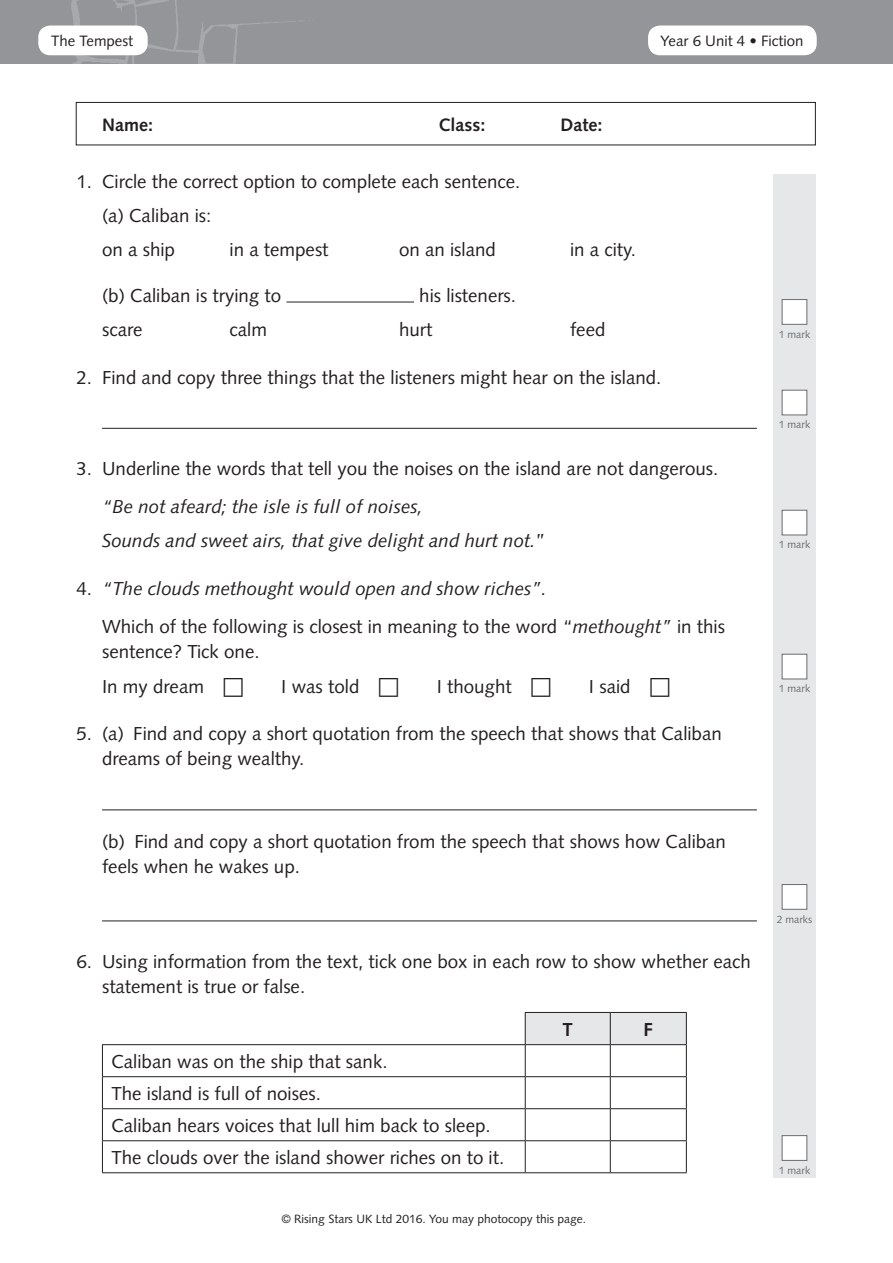
<style>
.page{position:relative;width:893px;height:1263px;background:#fff}
.page>*{position:absolute;margin:0;border:0;box-sizing:border-box;transform-origin:0 0}
.t1{font:18.75px/34px "Syntax";color:#231f20}
.t2{font:italic 18.75px/34px "Syntax";color:#231f20}
.t3{font:700 18.75px "Syntax";color:#231f20}
.t4{font:700 18px "Syntax";color:#231f20}
.t5{font:15px "Syntax";color:#231f20}
.t6{font:12px "Syntax";color:#231f20}
.t7{font:10.5px "Syntax";color:#6c6d70}
.s1{font-style:normal}
.s2{font-style:italic}
</style>
<div class="page">
<div style="left:0;top:0;width:893px;height:64px;background:#939598"></div>
<img style="left:38px;top:0;width:275px;height:64px">
<div style="left:773px;top:174px;width:43px;height:1004px;background:#e6e7e9"></div>
<div style="left:76px;top:102px;width:740px;height:43px;border:1px solid #231f20"></div>
<div style="left:782px;top:299px;width:25px;height:26px;background:#fff;border:1px solid #6c6d70"></div>
<div style="left:782px;top:390px;width:25px;height:25px;background:#fff;border:1px solid #6c6d70"></div>
<div style="left:782px;top:510px;width:25px;height:25px;background:#fff;border:1px solid #6c6d70"></div>
<div style="left:782px;top:654px;width:25px;height:25px;background:#fff;border:1px solid #6c6d70"></div>
<div style="left:782px;top:1135px;width:25px;height:26px;background:#fff;border:1px solid #6c6d70"></div>
<div style="left:782px;top:884px;width:25px;height:26px;background:#fff;border:1px solid #6c6d70"></div>
<div style="left:648px;top:26px;width:169px;height:29px;background:#fff;border-radius:12px"></div>
<div style="left:38px;top:26px;width:110px;height:29px;background:#fff;border-radius:12px"></div>
<hr style="left:102px;top:428px;width:655px;height:1px;background:#231f20">
<hr style="left:102px;top:809px;width:655px;height:1px;background:#231f20">
<hr style="left:102px;top:920px;width:655px;height:1px;background:#231f20">
<hr style="left:286px;top:302px;width:128px;height:1px;background:#231f20">
<div style="left:526px;top:1013px;width:160px;height:31px;background:#e6e7e9"></div>
<hr style="left:525px;top:1012px;width:85px;height:1px;background:#231f20">
<hr style="left:525px;top:1013px;width:1px;height:31px;background:#231f20">
<hr style="left:610px;top:1012px;width:77px;height:1px;background:#231f20">
<hr style="left:610px;top:1013px;width:1px;height:31px;background:#231f20">
<hr style="left:686px;top:1013px;width:1px;height:31px;background:#231f20">
<hr style="left:102px;top:1044px;width:423px;height:1px;background:#231f20">
<hr style="left:102px;top:1045px;width:1px;height:31px;background:#231f20">
<hr style="left:525px;top:1044px;width:85px;height:1px;background:#231f20">
<hr style="left:525px;top:1045px;width:1px;height:31px;background:#231f20">
<hr style="left:610px;top:1044px;width:77px;height:1px;background:#231f20">
<hr style="left:610px;top:1045px;width:1px;height:31px;background:#231f20">
<hr style="left:686px;top:1045px;width:1px;height:31px;background:#231f20">
<hr style="left:102px;top:1076px;width:423px;height:1px;background:#231f20">
<hr style="left:102px;top:1077px;width:1px;height:31px;background:#231f20">
<hr style="left:525px;top:1076px;width:85px;height:1px;background:#231f20">
<hr style="left:525px;top:1077px;width:1px;height:31px;background:#231f20">
<hr style="left:610px;top:1076px;width:77px;height:1px;background:#231f20">
<hr style="left:610px;top:1077px;width:1px;height:31px;background:#231f20">
<hr style="left:686px;top:1077px;width:1px;height:31px;background:#231f20">
<hr style="left:102px;top:1108px;width:423px;height:1px;background:#231f20">
<hr style="left:102px;top:1109px;width:1px;height:31px;background:#231f20">
<hr style="left:525px;top:1108px;width:85px;height:1px;background:#231f20">
<hr style="left:525px;top:1109px;width:1px;height:31px;background:#231f20">
<hr style="left:610px;top:1108px;width:77px;height:1px;background:#231f20">
<hr style="left:610px;top:1109px;width:1px;height:31px;background:#231f20">
<hr style="left:686px;top:1109px;width:1px;height:31px;background:#231f20">
<hr style="left:102px;top:1140px;width:423px;height:1px;background:#231f20">
<hr style="left:102px;top:1141px;width:1px;height:31px;background:#231f20">
<hr style="left:525px;top:1140px;width:85px;height:1px;background:#231f20">
<hr style="left:525px;top:1141px;width:1px;height:31px;background:#231f20">
<hr style="left:610px;top:1140px;width:77px;height:1px;background:#231f20">
<hr style="left:610px;top:1141px;width:1px;height:31px;background:#231f20">
<hr style="left:686px;top:1141px;width:1px;height:31px;background:#231f20">
<hr style="left:102px;top:1172px;width:423px;height:1px;background:#231f20">
<hr style="left:525px;top:1172px;width:85px;height:1px;background:#231f20">
<hr style="left:610px;top:1172px;width:77px;height:1px;background:#231f20">
<p class="t5" style="left:51px;top:32px;width:83px">The Tempest</p>
<p class="t5" style="left:661px;top:32px;width:144px">Year 6 Unit 4 • Fiction</p>
<p class="t4" style="left:102px;top:114px;width:52px">Name:</p>
<p class="t4" style="left:438px;top:114px;width:48px">Class:</p>
<p class="t4" style="left:560px;top:114px;width:43px">Date:</p>
<p class="t1" style="left:102px;top:165px;width:420px;text-indent:-26px">1. Circle the correct option to complete each sentence. (a) Caliban is:<br>on a ship</p>
<p class="t1" style="left:230px;top:233px;width:100px">in a tempest</p>
<p class="t1" style="left:399px;top:233px;width:98px">on an island</p>
<p class="t1" style="left:570px;top:233px;width:68px">in a city.</p>
<p class="t1" style="left:102px;top:279px;width:181px">(b) Caliban is trying to</p>
<p class="t1" style="left:419px;top:279px;width:98px">his listeners.</p>
<p class="t1" style="left:102px;top:313px;width:42px">scare</p>
<p class="t1" style="left:230px;top:313px;width:39px">calm</p>
<p class="t1" style="left:399px;top:313px;width:35px">hurt</p>
<p class="t1" style="left:570px;top:313px;width:37px">feed</p>
<p class="t1" style="left:77px;top:360px;width:586px">2. Find and copy three things that the listeners might hear on the island.</p>
<p class="t1" style="left:77px;top:452px;width:643px">3. Underline the words that tell you the noises on the island are not dangerous.</p>
<p class="t2" style="left:102px;top:490px;width:445px">“Be not afeard; the isle is full of noises,<br>Sounds and sweet airs, that give delight and hurt not.<span class="s1">”</span></p>
<p class="t1" style="left:102px;top:569px;width:624px;line-height:38.2px;text-indent:-26px">4. <span class="s2">“The clouds methought would open and show riches”.<br></span>Which of the following is closest in meaning to the word “<span class="s2">methought”</span> in this</p>
<p class="t1" style="left:102px;top:635px;width:159px">sentence? Tick one.<br>In my dream</p>
<p class="t1" style="left:281px;top:669px;width:80px">I was told</p>
<p class="t1" style="left:437px;top:669px;width:77px">I thought</p>
<p class="t1" style="left:589px;top:669px;width:43px">I said</p>
<p class="t1" style="left:102px;top:720px;width:621px;line-height:25.5px;text-indent:-26px">5. (a) Find and copy a short quotation from the speech that shows that Caliban dreams of being wealthy.</p>
<p class="t1" style="left:102px;top:829px;width:625px;line-height:25.5px">(b) Find and copy a short quotation from the speech that shows how Caliban feels when he wakes up.</p>
<p class="t1" style="left:102px;top:949px;width:650px;line-height:25.5px;text-indent:-26px">6. Using information from the text, tick one box in each row to show whether each statement is true or false.</p>
<p class="t3" style="left:563px;top:1018px;width:12px">T</p>
<p class="t3" style="left:644px;top:1018px;width:11px">F</p>
<p class="t1" style="left:111px;top:1045px;width:394px;line-height:32.1px">Caliban was on the ship that sank.<br>The island is full of noises.<br>Caliban hears voices that lull him back to sleep.<br>The clouds over the island shower riches on to it.</p>
<p class="t6" style="left:281px;top:1211px;width:306px">© Rising Stars UK Ltd 2016. You may photocopy this page.</p>
<p class="t7" style="left:779px;top:328px;width:33px">1 mark</p>
<p class="t7" style="left:779px;top:418px;width:33px">1 mark</p>
<p class="t7" style="left:779px;top:538px;width:33px">1 mark</p>
<p class="t7" style="left:779px;top:682px;width:33px">1 mark</p>
<p class="t7" style="left:777px;top:913px;width:37px">2 marks</p>
<p class="t7" style="left:779px;top:1164px;width:33px">1 mark</p>
</div>
